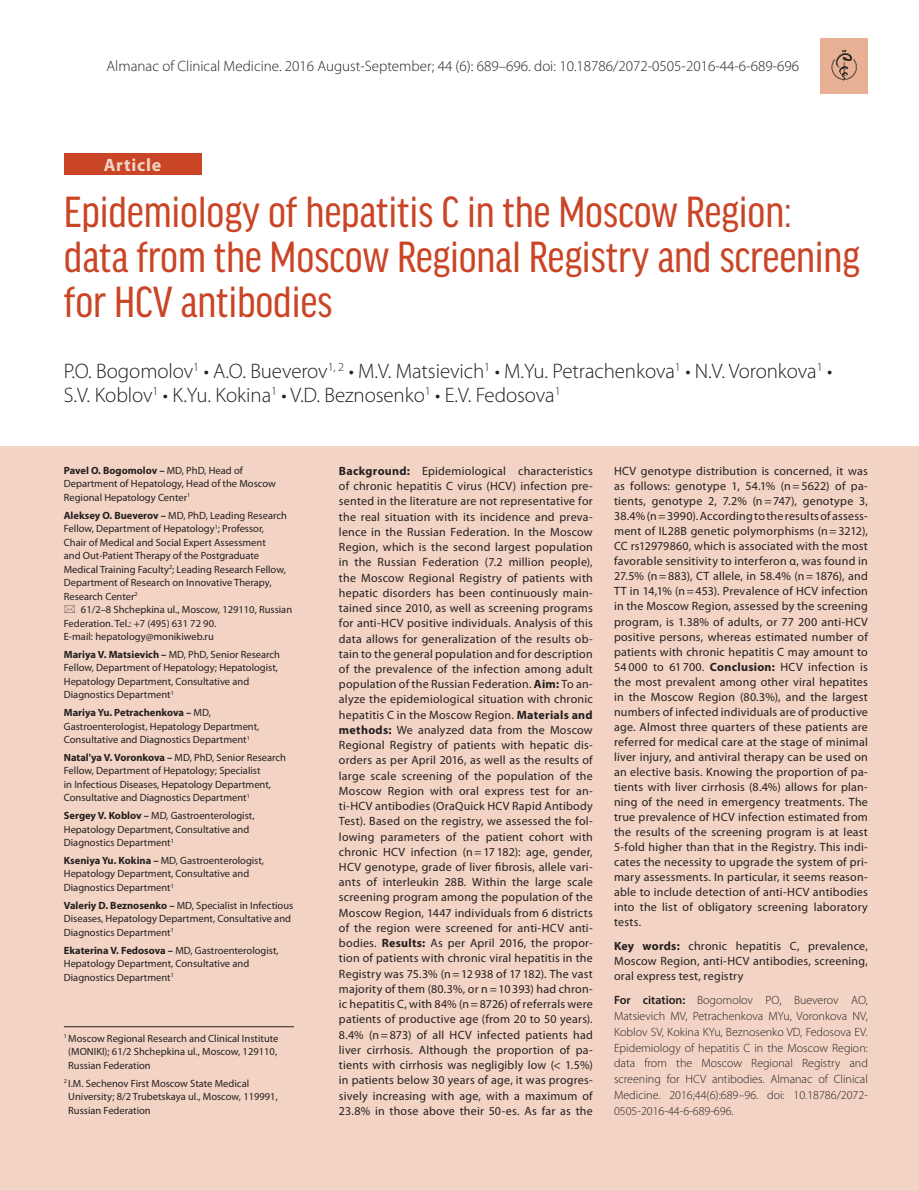
<style>
.page{position:relative;width:919px;height:1191px;background:#fff}
.page>*{position:absolute;margin:0;border:0;box-sizing:border-box;transform-origin:0 0}
.t1{font:condensed 46.5px/45px "Good Headline Pro";letter-spacing:-.005em;color:#c94525}
.t2{font:300 21px/24px "Myriad Pro";letter-spacing:-.005em;color:#231f20}
.t3{font:700 18px "Myriad Pro";letter-spacing:.04em;color:#f3d4c4}
.t4{font:300 15px "Myriad Pro";color:#231f20}
.t5{font:12px/15.3px "Myriad Pro";letter-spacing:.015em;color:#231f20;text-align:justify}
.t6{font:300 12px/15.8px "Myriad Pro";color:#231f20;text-align:justify}
.t7{font:10.5px/13.5px "Myriad Pro";color:#231f20}
.s1{font-weight:700}
.s2{font-weight:600}
</style>
<div class="page">
<div style="left:0;top:446px;width:918px;height:745px;background:#f3d4c4"></div>
<hr style="left:64px;top:1026px;width:230px;height:1px;background:#231f20">
<div style="left:64px;top:153px;width:137px;height:21px;background:#c94525"></div>
<div style="left:820px;top:38px;width:47px;height:55px;background:#e8b095"></div>
<svg style="left:831px;top:50px;width:25px;height:32px"></svg>
<p class="t4" style="left:106px;top:57px;width:694px">Almanac of Clinical Medicine. 2016 August-September; 44 (6): 689–696. doi: 10.18786/2072-0505-2016-44-6-689-696</p>
<h3 class="t3" style="left:104px;top:153px;width:59px">Article</h3>
<h1 class="t1" style="left:64px;top:189px;width:797px">Epidemiology of hepatitis C in the Moscow Region: data from the Moscow Regional Registry and screening for HCV antibodies</h1>
<h2 class="t2" style="left:64px;top:358px;width:770px">P.O. Bogomolov<sup>1</sup> • A.O. Bueverov<sup>1,</sup> <sup>2</sup> • M.V. Matsievich<sup>1</sup> • M.Yu. Petrachenkova<sup>1</sup> • N.V. Voronkova<sup>1</sup> •<br>S.V. Koblov<sup>1</sup> • K.Yu. Kokina<sup>1</sup> • V.D. Beznosenko<sup>1</sup> • E.V. Fedosova<sup>1</sup></h2>
<p class="t7" style="left:64px;top:463px;width:214px"><span class="s1">Pavel O. Bogomolov –</span> MD, PhD, Head of<br>Department of Hepatology, Head of the Moscow<br>Regional Hepatology Center<sup>1</sup></p>
<p class="t7" style="left:64px;top:508px;width:224px"><span class="s1">Aleksey O. Bueverov –</span> MD, PhD, Leading Research Fellow, Department of Hepatology<sup>1</sup>; Professor, Chair of Medical and Social Expert Assessment<br>and Out-Patient Therapy of the Postgraduate Medical Training Faculty<sup>2</sup>; Leading Research Fellow, Department of Research on Innovative Therapy, Research Center<sup>2</sup></p>
<p class="t7" style="left:64px;top:602px;width:230px;text-indent:17px">61/2–8 Shchepkina ul., Moscow, 129110, Russian<br>Federation. Tel.: +7 (495) 631 72 90.<br>Е-mail: hepatology@monikiweb.ru</p>
<p class="t7" style="left:64px;top:647px;width:218px"><span class="s1">Mariya V. Matsievich –</span> MD, PhD, Senior Research Fellow, Department of Hepatology; Hepatologist, Hepatology Department, Consultative and Diagnostics Department<sup>1</sup></p>
<p class="t7" style="left:64px;top:705px;width:197px"><span class="s1">Mariya Yu. Petrachenkova –</span> MD,<br>Gastroenterologist, Hepatology Department,<br>Consultative and Diagnostics Department<sup>1</sup></p>
<p class="t7" style="left:64px;top:750px;width:224px"><span class="s1">Natal'ya V. Voronkova –</span> MD, PhD, Senior Research Fellow, Department of Hepatology; Specialist<br>in Infectious Diseases, Hepatology Department, Consultative and Diagnostics Department<sup>1</sup></p>
<p class="t7" style="left:64px;top:808px;width:192px"><span class="s1">Sergey V. Koblov –</span> MD, Gastroenterologist,<br>Hepatology Department, Consultative and<br>Diagnostics Department<sup>1</sup></p>
<p class="t7" style="left:64px;top:853px;width:202px"><span class="s1">Kseniya Yu. Kokina –</span> MD, Gastroenterologist,<br>Hepatology Department, Consultative and<br>Diagnostics Department<sup>1</sup></p>
<p class="t7" style="left:64px;top:898px;width:231px"><span class="s1">Valeriy D. Beznosenko –</span> MD, Specialist in Infectious<br>Diseases, Hepatology Department, Consultative and<br>Diagnostics Department<sup>1</sup></p>
<p class="t7" style="left:64px;top:943px;width:216px"><span class="s1">Ekaterina V. Fedosova –</span> MD, Gastroenterologist,<br>Hepatology Department, Consultative and<br>Diagnostics Department<sup>1</sup></p>
<p class="t7" style="left:68px;top:1031px;width:212px;text-indent:-4px"><sup>1</sup> Moscow Regional Research and Clinical Institute (MONIKI); 61/2 Shchepkina ul., Moscow, 129110,<br>Russian Federation</p>
<p class="t7" style="left:68px;top:1076px;width:211px;text-indent:-4px"><sup>2</sup> I.M. Sechenov First Moscow State Medical<br>University; 8/2 Trubetskaya ul., Moscow, 119991,<br>Russian Federation</p>
<p class="t5" style="left:339px;top:463px;width:255px"><span class="s1">Background:</span> Epidemiological characteristics of chronic hepatitis C virus (HCV) infection pre&shy;sented in the literature are not representative for the real situation with its incidence and preva&shy;lence in the Russian Federation. In the Moscow Region, which is the second largest population in the Russian Federation (7.2 million people), the Moscow Regional Registry of patients with hepatic disorders has been continuously main&shy;tained since 2010, as well as screening programs for anti-HCV positive individuals. Analysis of this data allows for generalization of the results ob&shy;tain to the general population and for description of the prevalence of the infection among adult population of the Russian Federation. <span class="s1">Aim:</span> To an&shy;alyze the epidemiological situation with chronic hepatitis C in the Moscow Region. <span class="s1">Materials and methods:</span> We analyzed data from the Moscow Regional Registry of patients with hepatic dis&shy;orders as per April 2016, as well as the results of large scale screening of the population of the Moscow Region with oral express test for an&shy;ti-HCV antibodies (OraQuick HСV Rapid Antibody Test). Based on the registry, we assessed the fol&shy;lowing parameters of the patient cohort with chronic HCV infection (n=17 182): age, gender, HCV genotype, grade of liver fibrosis, allele vari&shy;ants of interleukin 28В. Within the large scale screening program among the population of the Moscow Region, 1447 individuals from 6 districts of the region were screened for anti-HCV anti&shy;bodies. <span class="s1">Results:</span> As per April 2016, the propor&shy;tion of patients with chronic viral hepatitis in the Registry was 75.3% (n=12 938 of 17 182). The vast majority of them (80.3%, or n=10 393) had chron&shy;ic hepatitis C, with 84% (n=8726) of referrals were patients of productive age (from 20 to 50 years).<br>8.4% (n=873) of all HCV infected patients had liver cirrhosis. Although the proportion of pa&shy;tients with cirrhosis was negligibly low (&lt; 1.5%) in patients below 30 years of age, it was progres&shy;sively increasing with age, with a maximum of 23.8% in those above their 50-es. As far as the</p>
<p class="t5" style="left:614px;top:463px;width:255px">HCV genotype distribution is concerned, it was as follows: genotype 1, 54.1% (n=5622) of pa&shy;tients, genotype 2, 7.2% (n=747), genotype 3, 38.4% (n=3990). According to the results of assess&shy;ment of IL28B genetic polymorphisms (n=3212), СС rs12979860, which is associated with the most favorable sensitivity to interferon α, was found in 27.5% (n=883), СТ allele, in 58.4% (n=1876), and ТТ in 14,1% (n=453). Prevalence of HCV infection in the Moscow Region, assessed by the screening program, is 1.38% of adults, or 77 200 anti-HCV positive persons, whereas estimated number of patients with chronic hepatitis C may amount to 54 000 to 61 700. <span class="s1">Conclusion:</span> HCV infection is the most prevalent among other viral hepatites in the Moscow Region (80.3%), and the largest numbers of infected individuals are of productive age. Almost three quarters of these patients are referred for medical care at the stage of minimal liver injury, and antiviral therapy can be used on an elective basis. Knowing the proportion of pa&shy;tients with liver cirrhosis (8.4%) allows for plan&shy;ning of the need in emergency treatments. The true prevalence of HCV infection estimated from the results of the screening program is at least 5-fold higher than that in the Registry. This indi&shy;cates the necessity to upgrade the system of pri&shy;mary assessments. In particular, it seems reason&shy;able to include detection of anti-HCV antibodies into the list of obligatory screening laboratory tests.</p>
<p class="t5" style="left:614px;top:938px;width:255px"><span class="s1">Key words:</span> chronic hepatitis С, prevalence, Moscow Region, anti-HCV antibodies, screening, oral express test, registry</p>
<p class="t6" style="left:614px;top:992px;width:255px"><span class="s2">For citation:</span> Bogomolov PO, Bueverov AO, Matsievich MV, Petrachenkova MYu, Voronkova NV, Koblov SV, Kokina KYu, Beznosenko VD, Fedosova EV.<br>Epidemiology of hepatitis C in the Moscow Region: data from the Moscow Regional Registry and screening for HCV antibodies. Almanac of Clinical Medicine. 2016;44(6):689–96. doi: 10.18786/2072- 0505-2016-44-6-689-696.</p>
</div>
